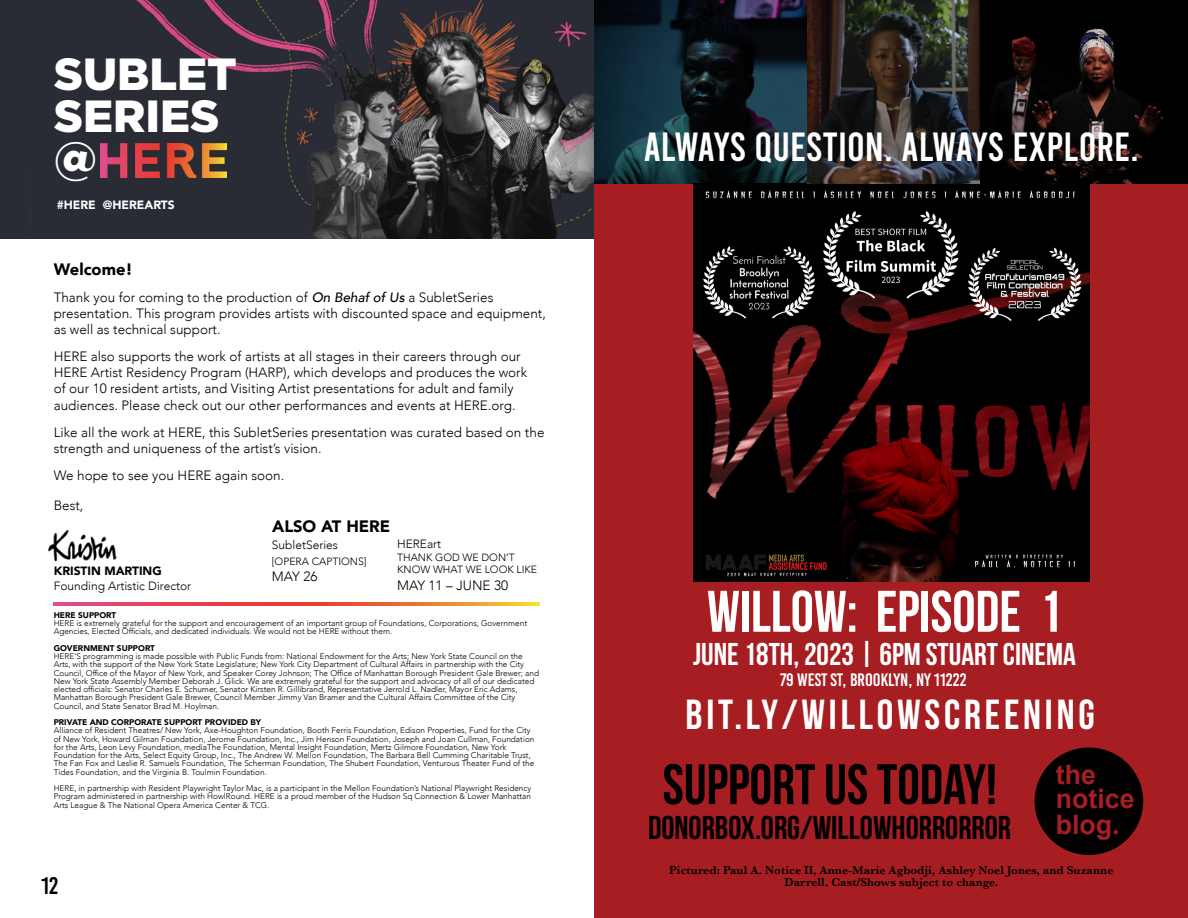
<style>
.page{position:relative;width:1188px;height:918px;background:#fff}
.page>*{position:absolute;margin:0;border:0;box-sizing:border-box;transform-origin:0 0}
.t1{font:700 58.5px "Bebas Neue";color:#fff}
.t2{font:700 57px "Bebas Neue";color:#000}
.t3{font:900 45px/42px "Gotham";color:#fff}
.t4{font:700 42px "Bebas Neue";letter-spacing:.09em;color:#fff}
.t5{font:40.5px "Bebas";color:#fff}
.t6{font:700 33px "Bebas Neue";color:#000}
.t7{font:700 31.5px "Bebas Neue";color:#fff}
.t8{font:700 26.7px "Arial";color:#a71f23}
.t9{font:24px "Bebas Kai";color:#000}
.t10{font:18px "Bebas Kai";color:#fff}
.t11{font:900 16.5px "Avenir";color:#000}
.t12{font:300 13.5px/16.2px "Avenir";color:#000}
.t13{font:600 12px/12px "Baskerville";color:#000;text-align:center}
.t14{font:300 12px/14.4px "Avenir";color:#000}
.t15{font:900 12px "Avenir";color:#fff}
.t16{font:300 10.5px/12.6px "Avenir";color:#000}
.t17{font:300 8.25px/8.2px "Avenir";color:#000}
.s1{font-weight:500;font-style:italic}
.s2{font-weight:900}
</style>
<div class="page">
<div style="left:594px;top:184px;width:594px;height:734px;background:#a71e22"></div>
<div style="left:1035px;top:747px;width:108px;height:108px;background:#000;border-radius:50%"></div>
<img style="left:594px;top:0;width:352px;height:184px">
<img style="left:693px;top:184px;width:396px;height:398px">
<img style="left:946px;top:0;width:242px;height:184px">
<div style="left:0;top:0;width:594px;height:239px;background:#292c35"></div>
<img style="left:100px;top:0;width:494px;height:239px">
<img style="left:47px;top:530px;width:70px;height:31px">
<img style="left:54px;top:602px;width:486px;height:4px">
<img style="left:100px;top:144px;width:126px;height:34px">
<p class="t3" style="left:54px;top:52px;width:185px">SUBLET<br>SERIES @</p>
<p class="t15" style="left:57px;top:194px;width:120px">#HERE @HEREARTS</p>
<p class="t11" style="left:54px;top:255px;width:81px">Welcome!</p>
<p class="t12" style="left:54px;top:289px;width:494px">Thank you for coming to the production of <span class="s1">On Behaf of Us</span> a SubletSeries presentation. This program provides artists with discounted space and equipment, as well as technical support.</p>
<p class="t12" style="left:54px;top:348px;width:475px">HERE also supports the work of artists at all stages in their careers through our HERE Artist Residency Program (HARP), which develops and produces the work of our 10 resident artists, and Visiting Artist presentations for adult and family audiences. Please check out our other performances and events at HERE.org.</p>
<p class="t12" style="left:54px;top:424px;width:492px">Like all the work at HERE, this SubletSeries presentation was curated based on the strength and uniqueness of the artist’s vision.</p>
<p class="t12" style="left:54px;top:467px;width:232px">We hope to see you HERE again soon.</p>
<p class="t12" style="left:54px;top:498px;width:31px">Best,</p>
<p class="t14" style="left:54px;top:564px;width:139px"><span class="s2">KRISTIN MARTING<br></span>Founding Artistic Director</p>
<p class="t11" style="left:272px;top:512px;width:120px">ALSO AT HERE</p>
<p class="t14" style="left:272px;top:538px;width:68px">SubletSeries</p>
<p class="t16" style="left:272px;top:555px;width:96px">[OPERA CAPTIONS]</p>
<p class="t12" style="left:272px;top:569px;width:47px">MAY 26</p>
<p class="t14" style="left:397px;top:537px;width:46px">HEREart</p>
<p class="t16" style="left:397px;top:551px;width:142px">THANK GOD WE DON’T<br>KNOW WHAT WE LOOK LIKE</p>
<p class="t12" style="left:397px;top:577px;width:113px">MAY 11 – JUNE 30</p>
<p class="t17" style="left:54px;top:611px;width:475px"><span class="s2">HERE SUPPORT<br></span>HERE is extremely grateful for the support and encouragement of an important group of Foundations, Corporations, Government<br>Agencies, Elected Officials, and dedicated individuals. We would not be HERE without them.</p>
<p class="t17" style="left:54px;top:644px;width:487px"><span class="s2">GOVERNMENT SUPPORT<br></span>HERE’S programming is made possible with Public Funds from: National Endowment for the Arts; New York State Council on the Arts, with the support of the New York State Legislature; New York City Department of Cultural Affairs in partnership with the City Council, Office of the Mayor of New York, and Speaker Corey Johnson; The Office of Manhattan Borough President Gale Brewer; and New York State Assembly Member Deborah J. Glick. We are extremely grateful for the support and advocacy of all of our dedicated elected officials: Senator Charles E. Schumer, Senator Kirsten R. Gillibrand, Representative Jerrold L. Nadler, Mayor Eric Adams, Manhattan Borough President Gale Brewer, Council Member Jimmy Van Bramer and the Cultural Affairs Committee of the City Council, and State Senator Brad M. Hoylman.</p>
<p class="t17" style="left:54px;top:718px;width:482px"><span class="s2">PRIVATE AND CORPORATE SUPPORT PROVIDED BY<br></span>Alliance of Resident Theatres/ New York, Axe-Houghton Foundation, Booth Ferris Foundation, Edison Properties, Fund for the City of New York, Howard Gilman Foundation, Jerome Foundation, Inc., Jim Henson Foundation, Joseph and Joan Cullman, Foundation for the Arts, Leon Levy Foundation, mediaThe Foundation, Mental Insight Foundation, Mertz Gilmore Foundation, New York Foundation for the Arts, Select Equity Group, Inc., The Andrew W. Mellon Foundation, The Barbara Bell Cumming Charitable Trust, The Fan Fox and Leslie R. Samuels Foundation, The Scherman Foundation, The Shubert Foundation, Venturous Theater Fund of the Tides Foundation, and the Virginia B. Toulmin Foundation.</p>
<p class="t17" style="left:54px;top:784px;width:479px;text-align:justify">HERE, in partnership with Resident Playwright Taylor Mac, is a participant in the Mellon Foundation’s National Playwright Residency Program administered in partnership with HowlRound. HERE is a proud member of the Hudson Sq Connection &amp; Lower Manhattan Arts League &amp; The National Opera America Center &amp; TCG.</p>
<p class="t9" style="left:41px;top:873px;width:19px">12</p>
<p class="t5" style="left:644px;top:126px;width:497px">ALWAYS QUESTION. ALWAYS EXPLORE.</p>
<p class="t1" style="left:707px;top:579px;width:357px">WILLOW: EPISODE 1</p>
<p class="t7" style="left:693px;top:637px;width:384px">JUNE 18TH, 2023 | 6PM STUART CINEMA</p>
<p class="t4" style="left:686px;top:691px;width:411px">BIT.LY/WILLOWSCREENING</p>
<p class="t2" style="left:663px;top:753px;width:336px">SUPPORT US TODAY!</p>
<p class="t10" style="left:780px;top:670px;width:188px">79 WEST ST, BROOKLYN, NY 11222</p>
<p class="t8" style="left:1056px;top:757px;width:42px">the</p>
<p class="t8" style="left:1056px;top:781px;width:80px">notice</p>
<p class="t8" style="left:1056px;top:807px;width:65px">blog.</p>
<p class="t6" style="left:648px;top:810px;width:365px">DONORBOX.ORG/WILLOWHORRORROR</p>
<p class="t13" style="left:669px;top:864px;width:446px">Pictured: Paul A. Notice II, Anne-Marie Agbodji, Ashley Noel Jones, and Suzanne<br>Darrell. Cast/Shows subject to change.</p>
</div>
